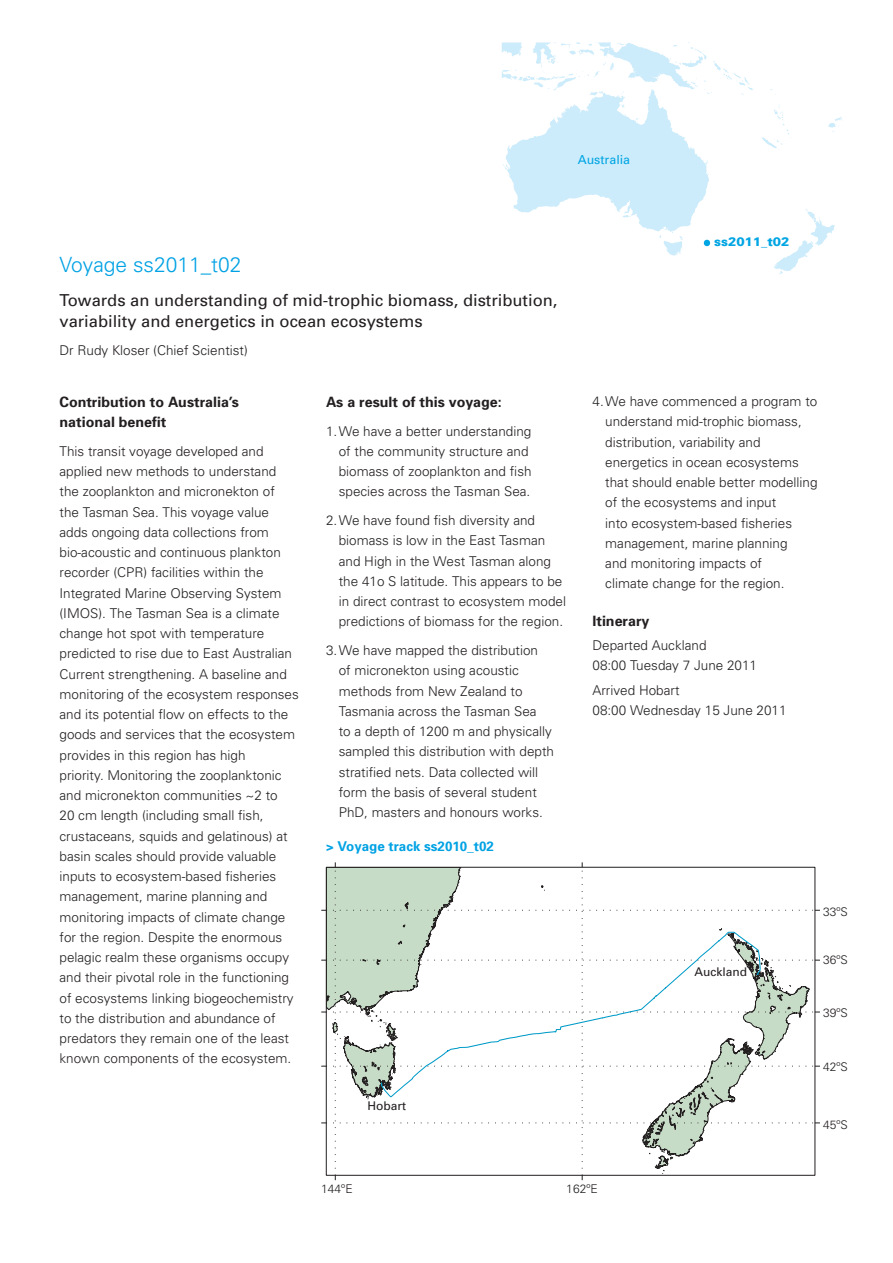
<style>
.page{position:relative;width:893px;height:1263px;background:#fff}
.page>*{position:absolute;margin:0;border:0;box-sizing:border-box;transform-origin:0 0}
.Voyage_number_headin{font:300 21px "Univers";color:#00a2e4}
.t1{font:16.5px/21px "Univers";color:#231f20}
._5_heading_level{font:700 14.25px/20.2px "Univers";color:#231f20}
.Body_Copy{font:300 13.5px/20.2px "Univers";color:#231f20}
.Bullets{font:300 13.5px/20.2px "Univers";color:#231f20}
.t2{font:700 13.5px "Univers";color:#00a2e4}
.t3{font:900 12.45px "Univers";color:#00a5e3}
.t4{font:12.45px "Univers";color:#00a5e3}
.t5{font:300 12px "Univers";color:#231f20}
.t6{font:12px "Univers";color:#231f20}
</style>
<div class="page">
<svg style="left:502px;top:42px;width:340px;height:232px"></svg>
<svg style="left:321px;top:862px;width:499px;height:318px"></svg>
<svg style="left:380px;top:931px;width:381px;height:167px"></svg>
<p class="t4" style="left:578px;top:152px;width:54px">Australia</p>
<p class="Voyage_number_headin" style="left:60px;top:252px;width:184px">Voyage ss2011_t02</p>
<p class="t1" style="left:60px;top:289px;width:499px">Towards an understanding of mid-trophic biomass, distribution, variability and energetics in ocean ecosystems</p>
<p class="Body_Copy" style="left:60px;top:340px;width:190px">Dr Rudy Kloser (Chief Scientist)</p>
<p class="_5_heading_level" style="left:326px;top:392px;width:177px">As a result of this voyage:</p>
<p class="Bullets" style="left:339px;top:421px;width:194px;text-indent:-13px">1.We have a better understanding of the community structure and biomass of zooplankton and fish species across the Tasman Sea.</p>
<p class="Bullets" style="left:339px;top:510px;width:229px;text-indent:-13px">2.We have found fish diversity and biomass is low in the East Tasman and High in the West Tasman along the 41o S latitude. This appears to be in direct contrast to ecosystem model predictions of biomass for the region.</p>
<p class="Bullets" style="left:339px;top:640px;width:217px;text-indent:-13px">3.We have mapped the distribution<br>of micronekton using acoustic methods from New Zealand to<br>Tasmania across the Tasman Sea<br>to a depth of 1200 m and physically sampled this distribution with depth stratified nets. Data collected will form the basis of several student<br>PhD, masters and honours works.</p>
<p class="_5_heading_level" style="left:60px;top:392px;width:181px">Contribution to Australia’s national benefit</p>
<p class="Body_Copy" style="left:60px;top:441px;width:241px">This transit voyage developed and applied new methods to understand the zooplankton and micronekton of<br>the Tasman Sea. This voyage value adds ongoing data collections from bio-acoustic and continuous plankton recorder (CPR) facilities within the Integrated Marine Observing System (IMOS). The Tasman Sea is a climate change hot spot with temperature predicted to rise due to East Australian Current strengthening. A baseline and monitoring of the ecosystem responses and its potential flow on effects to the goods and services that the ecosystem provides in this region has high<br>priority. Monitoring the zooplanktonic and micronekton communities ~2 to<br>20 cm length (including small fish, crustaceans, squids and gelatinous) at basin scales should provide valuable inputs to ecosystem-based fisheries management, marine planning and monitoring impacts of climate change for the region. Despite the enormous pelagic realm these organisms occupy and their pivotal role in the functioning of ecosystems linking biogeochemistry to the distribution and abundance of predators they remain one of the least known components of the ecosystem.</p>
<p class="t2" style="left:326px;top:838px;width:170px">&gt; Voyage track ss2010_t02</p>
<p class="t6" style="left:368px;top:1099px;width:40px">Hobart</p>
<p class="t3" style="left:714px;top:234px;width:77px">ss2011_t02</p>
<p class="Bullets" style="left:605px;top:391px;width:214px;text-indent:-13px">4.We have commenced a program to understand mid-trophic biomass, distribution, variability and energetics in ocean ecosystems that should enable better modelling of the ecosystems and input<br>into ecosystem-based fisheries management, marine planning<br>and monitoring impacts of<br>climate change for the region.</p>
<p class="_5_heading_level" style="left:592px;top:610px;width:59px">Itinerary</p>
<p class="Body_Copy" style="left:592px;top:635px;width:166px">Departed Auckland<br>08:00 Tuesday 7 June 2011</p>
<p class="Body_Copy" style="left:592px;top:680px;width:196px">Arrived Hobart<br>08:00 Wednesday 15 June 2011</p>
<p class="t6" style="left:695px;top:965px;width:54px">Auckland</p>
<p class="t5" style="left:823px;top:905px;width:26px">33ºS</p>
<p class="t5" style="left:823px;top:953px;width:26px">36ºS</p>
<p class="t5" style="left:823px;top:1005px;width:26px">39ºS</p>
<p class="t5" style="left:823px;top:1060px;width:26px">42ºS</p>
<p class="t5" style="left:823px;top:1117px;width:26px">45ºS</p>
<p class="t5" style="left:321px;top:1181px;width:33px">144ºE</p>
<p class="t5" style="left:566px;top:1181px;width:33px">162ºE</p>
</div>
